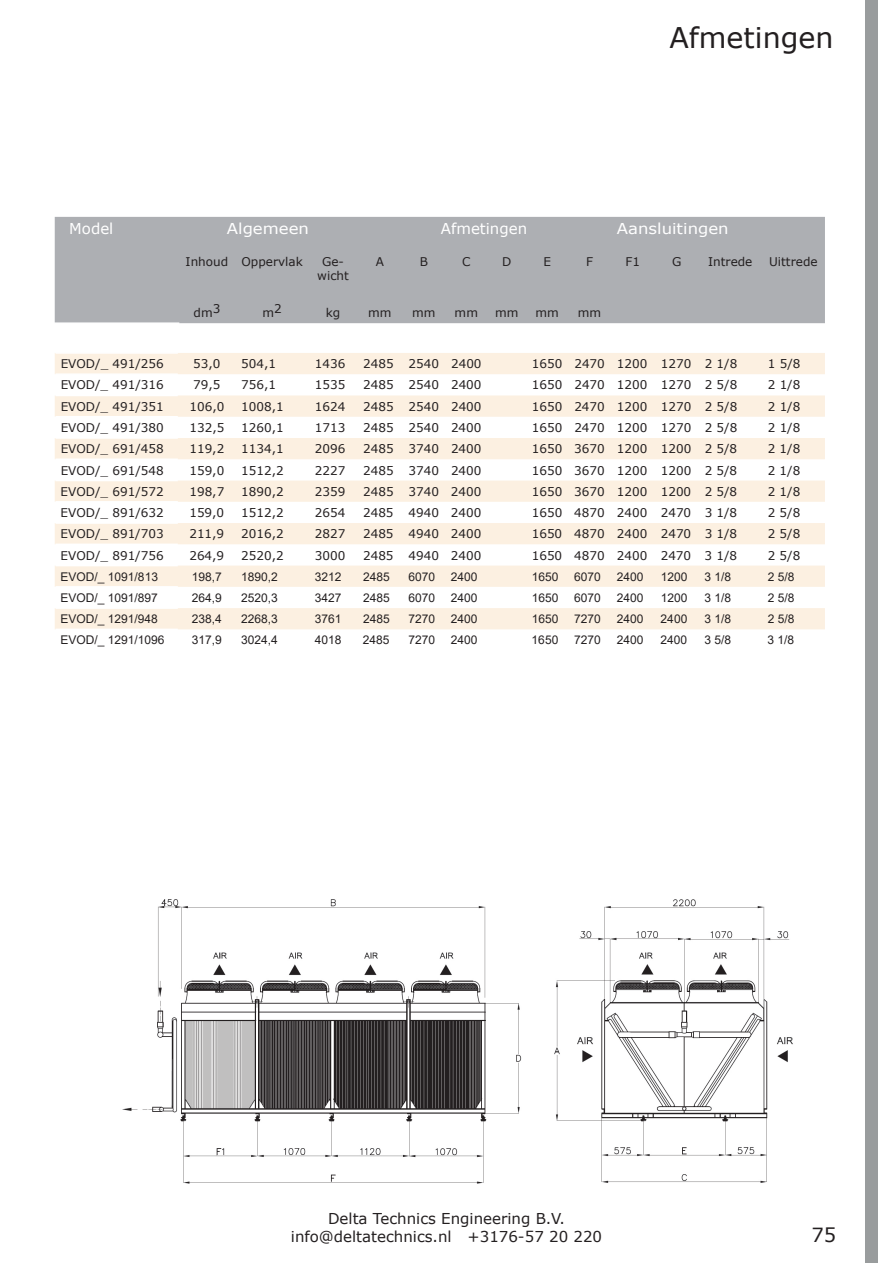
<style>
.page{position:relative;width:893px;height:1263px;background:#fff}
.page>*{position:absolute;margin:0;border:0;box-sizing:border-box;transform-origin:0 0}
.t1{font:28.5px "Verdana";color:#231f20}
.t2{font:19.5px "Verdana";color:#231f20}
.t3{font:15px/18px "Verdana";color:#231f20;text-align:center}
.t4{font:15px "Verdana";color:#fff;scale:1.1 1}
.t5{font:15px "Verdana";color:#fff}
.t6{font:12px/14.4px "Verdana";color:#231f20;text-align:center}
.t7{font:12px "Arial";color:#231f20}
</style>
<div class="page">
<div style="left:865px;top:0;width:13px;height:1263px;background:#999c9d"></div>
<div style="left:55px;top:217px;width:770px;height:106px;background:#adafb3"></div>
<svg style="left:55px;top:353px;width:770px;height:276px;fill:#fcf0e1"></svg>
<hr style="left:54px;top:322px;width:125px;height:2px;background:#fff">
<hr style="left:56px;top:352px;width:122px;height:2px;background:#fff">
<hr style="left:56px;top:373px;width:122px;height:2px;background:#fff">
<hr style="left:56px;top:395px;width:122px;height:1px;background:#fff">
<hr style="left:56px;top:416px;width:122px;height:1px;background:#fff">
<hr style="left:56px;top:437px;width:122px;height:2px;background:#fff">
<hr style="left:56px;top:458px;width:122px;height:2px;background:#fff">
<hr style="left:56px;top:480px;width:122px;height:1px;background:#fff">
<hr style="left:56px;top:501px;width:122px;height:1px;background:#fff">
<hr style="left:56px;top:522px;width:122px;height:2px;background:#fff">
<hr style="left:56px;top:544px;width:122px;height:1px;background:#fff">
<hr style="left:56px;top:565px;width:122px;height:1px;background:#fff">
<hr style="left:56px;top:586px;width:122px;height:2px;background:#fff">
<hr style="left:56px;top:607px;width:122px;height:2px;background:#fff">
<img style="left:122px;top:899px;width:671px;height:285px">
<h1 class="t1" style="left:669px;top:18px;width:166px">Afmetingen</h1>
<p class="t5" style="left:69px;top:219px;width:46px">Model</p>
<p class="t4" style="left:227px;top:219px;width:76px">Algemeen</p>
<p class="t5" style="left:441px;top:219px;width:88px">Afmetingen</p>
<p class="t4" style="left:617px;top:219px;width:103px">Aansluitingen</p>
<p class="t6" style="left:186px;top:254px;width:119px">Inhoud Oppervlak</p>
<p class="t6" style="left:317px;top:254px;width:33px">Ge&shy;wicht</p>
<p class="t6" style="left:376px;top:254px;width:10px">A</p>
<p class="t6" style="left:420px;top:254px;width:10px">B</p>
<p class="t6" style="left:462px;top:254px;width:10px">C</p>
<p class="t6" style="left:502px;top:254px;width:11px">D</p>
<p class="t6" style="left:543px;top:254px;width:9px">E</p>
<p class="t6" style="left:586px;top:254px;width:8px">F</p>
<p class="t6" style="left:626px;top:254px;width:16px">F1</p>
<p class="t6" style="left:672px;top:254px;width:11px">G</p>
<p class="t6" style="left:708px;top:254px;width:46px">Intrede</p>
<p class="t6" style="left:769px;top:254px;width:50px">Uittrede</p>
<p class="t6" style="left:194px;top:305px;width:28px">dm3</p>
<p class="t6" style="left:262px;top:303px;width:21px">m2</p>
<p class="t6" style="left:326px;top:305px;width:16px">kg</p>
<p class="t6" style="left:368px;top:305px;width:25px">mm</p>
<p class="t6" style="left:412px;top:305px;width:25px">mm</p>
<p class="t6" style="left:455px;top:305px;width:25px">mm</p>
<p class="t6" style="left:495px;top:305px;width:25px">mm</p>
<p class="t6" style="left:535px;top:305px;width:25px">mm</p>
<p class="t6" style="left:578px;top:305px;width:25px">mm</p>
<p class="t6" style="left:61px;top:356px;width:105px">EVOD/_ 491/256</p>
<p class="t6" style="left:193px;top:356px;width:29px">53,0</p>
<p class="t6" style="left:241px;top:356px;width:36px">504,1</p>
<p class="t6" style="left:315px;top:356px;width:32px">1436</p>
<p class="t6" style="left:363px;top:356px;width:120px">2485 2540 2400</p>
<p class="t6" style="left:532px;top:356px;width:207px">1650 2470 1200 1270 2 1/8</p>
<p class="t6" style="left:768px;top:356px;width:34px">1 5/8</p>
<p class="t6" style="left:61px;top:378px;width:105px">EVOD/_ 491/316</p>
<p class="t6" style="left:193px;top:378px;width:29px">79,5</p>
<p class="t6" style="left:241px;top:378px;width:36px">756,1</p>
<p class="t6" style="left:315px;top:378px;width:32px">1535</p>
<p class="t6" style="left:363px;top:378px;width:120px">2485 2540 2400</p>
<p class="t6" style="left:532px;top:378px;width:207px">1650 2470 1200 1270 2 5/8</p>
<p class="t6" style="left:768px;top:378px;width:34px">2 1/8</p>
<p class="t6" style="left:61px;top:399px;width:105px">EVOD/_ 491/351</p>
<p class="t6" style="left:189px;top:399px;width:36px">106,0</p>
<p class="t6" style="left:241px;top:399px;width:44px">1008,1</p>
<p class="t6" style="left:315px;top:399px;width:32px">1624</p>
<p class="t6" style="left:363px;top:399px;width:120px">2485 2540 2400</p>
<p class="t6" style="left:532px;top:399px;width:207px">1650 2470 1200 1270 2 5/8</p>
<p class="t6" style="left:768px;top:399px;width:34px">2 1/8</p>
<p class="t6" style="left:61px;top:420px;width:105px">EVOD/_ 491/380</p>
<p class="t6" style="left:189px;top:420px;width:36px">132,5</p>
<p class="t6" style="left:241px;top:420px;width:44px">1260,1</p>
<p class="t6" style="left:315px;top:420px;width:32px">1713</p>
<p class="t6" style="left:363px;top:420px;width:120px">2485 2540 2400</p>
<p class="t6" style="left:532px;top:420px;width:207px">1650 2470 1200 1270 2 5/8</p>
<p class="t6" style="left:768px;top:420px;width:34px">2 1/8</p>
<p class="t6" style="left:61px;top:441px;width:105px">EVOD/_ 691/458</p>
<p class="t6" style="left:189px;top:441px;width:36px">119,2</p>
<p class="t6" style="left:241px;top:441px;width:44px">1134,1</p>
<p class="t6" style="left:315px;top:441px;width:32px">2096</p>
<p class="t6" style="left:363px;top:441px;width:120px">2485 3740 2400</p>
<p class="t6" style="left:532px;top:441px;width:207px">1650 3670 1200 1200 2 5/8</p>
<p class="t6" style="left:768px;top:441px;width:34px">2 1/8</p>
<p class="t6" style="left:61px;top:463px;width:105px">EVOD/_ 691/548</p>
<p class="t6" style="left:189px;top:463px;width:36px">159,0</p>
<p class="t6" style="left:241px;top:463px;width:44px">1512,2</p>
<p class="t6" style="left:315px;top:463px;width:32px">2227</p>
<p class="t6" style="left:363px;top:463px;width:120px">2485 3740 2400</p>
<p class="t6" style="left:532px;top:463px;width:207px">1650 3670 1200 1200 2 5/8</p>
<p class="t6" style="left:768px;top:463px;width:34px">2 1/8</p>
<p class="t6" style="left:61px;top:484px;width:105px">EVOD/_ 691/572</p>
<p class="t6" style="left:189px;top:484px;width:36px">198,7</p>
<p class="t6" style="left:241px;top:484px;width:44px">1890,2</p>
<p class="t6" style="left:315px;top:484px;width:32px">2359</p>
<p class="t6" style="left:363px;top:484px;width:120px">2485 3740 2400</p>
<p class="t6" style="left:532px;top:484px;width:207px">1650 3670 1200 1200 2 5/8</p>
<p class="t6" style="left:768px;top:484px;width:34px">2 1/8</p>
<p class="t6" style="left:61px;top:505px;width:105px">EVOD/_ 891/632</p>
<p class="t6" style="left:189px;top:505px;width:36px">159,0</p>
<p class="t6" style="left:241px;top:505px;width:44px">1512,2</p>
<p class="t6" style="left:315px;top:505px;width:32px">2654</p>
<p class="t6" style="left:363px;top:505px;width:120px">2485 4940 2400</p>
<p class="t6" style="left:532px;top:505px;width:207px">1650 4870 2400 2470 3 1/8</p>
<p class="t6" style="left:768px;top:505px;width:34px">2 5/8</p>
<p class="t6" style="left:61px;top:527px;width:105px">EVOD/_ 891/703</p>
<p class="t6" style="left:189px;top:527px;width:36px">211,9</p>
<p class="t6" style="left:241px;top:527px;width:44px">2016,2</p>
<p class="t6" style="left:315px;top:527px;width:32px">2827</p>
<p class="t6" style="left:363px;top:527px;width:120px">2485 4940 2400</p>
<p class="t6" style="left:532px;top:527px;width:207px">1650 4870 2400 2470 3 1/8</p>
<p class="t6" style="left:768px;top:527px;width:34px">2 5/8</p>
<p class="t6" style="left:61px;top:548px;width:105px">EVOD/_ 891/756</p>
<p class="t6" style="left:189px;top:548px;width:36px">264,9</p>
<p class="t6" style="left:241px;top:548px;width:44px">2520,2</p>
<p class="t6" style="left:315px;top:548px;width:32px">3000</p>
<p class="t6" style="left:363px;top:548px;width:120px">2485 4940 2400</p>
<p class="t6" style="left:532px;top:548px;width:207px">1650 4870 2400 2470 3 1/8</p>
<p class="t6" style="left:768px;top:548px;width:34px">2 5/8</p>
<p class="t7" style="left:61px;top:568px;width:99px">EVOD/_ 1091/813</p>
<p class="t7" style="left:192px;top:568px;width:32px">198,7</p>
<p class="t7" style="left:241px;top:568px;width:38px">1890,2</p>
<p class="t7" style="left:315px;top:568px;width:28px">3212</p>
<p class="t7" style="left:363px;top:568px;width:28px">2485</p>
<p class="t7" style="left:408px;top:568px;width:28px">6070</p>
<p class="t7" style="left:451px;top:568px;width:28px">2400</p>
<p class="t7" style="left:532px;top:568px;width:28px">1650</p>
<p class="t7" style="left:574px;top:568px;width:28px">6070</p>
<p class="t7" style="left:617px;top:568px;width:28px">2400</p>
<p class="t7" style="left:661px;top:568px;width:28px">1200</p>
<p class="t7" style="left:705px;top:568px;width:28px">3 1/8</p>
<p class="t7" style="left:768px;top:568px;width:28px">2 5/8</p>
<p class="t7" style="left:61px;top:589px;width:99px">EVOD/_ 1091/897</p>
<p class="t7" style="left:192px;top:589px;width:32px">264,9</p>
<p class="t7" style="left:241px;top:589px;width:38px">2520,3</p>
<p class="t7" style="left:315px;top:589px;width:28px">3427</p>
<p class="t7" style="left:363px;top:589px;width:28px">2485</p>
<p class="t7" style="left:408px;top:589px;width:28px">6070</p>
<p class="t7" style="left:451px;top:589px;width:28px">2400</p>
<p class="t7" style="left:532px;top:589px;width:28px">1650</p>
<p class="t7" style="left:574px;top:589px;width:28px">6070</p>
<p class="t7" style="left:617px;top:589px;width:28px">2400</p>
<p class="t7" style="left:661px;top:589px;width:28px">1200</p>
<p class="t7" style="left:705px;top:589px;width:28px">3 1/8</p>
<p class="t7" style="left:768px;top:589px;width:28px">2 5/8</p>
<p class="t7" style="left:61px;top:611px;width:99px">EVOD/_ 1291/948</p>
<p class="t7" style="left:192px;top:611px;width:32px">238,4</p>
<p class="t7" style="left:241px;top:611px;width:38px">2268,3</p>
<p class="t7" style="left:315px;top:611px;width:28px">3761</p>
<p class="t7" style="left:363px;top:611px;width:28px">2485</p>
<p class="t7" style="left:408px;top:611px;width:28px">7270</p>
<p class="t7" style="left:451px;top:611px;width:28px">2400</p>
<p class="t7" style="left:532px;top:611px;width:28px">1650</p>
<p class="t7" style="left:574px;top:611px;width:28px">7270</p>
<p class="t7" style="left:617px;top:611px;width:28px">2400</p>
<p class="t7" style="left:661px;top:611px;width:28px">2400</p>
<p class="t7" style="left:705px;top:611px;width:28px">3 1/8</p>
<p class="t7" style="left:768px;top:611px;width:28px">2 5/8</p>
<p class="t7" style="left:61px;top:632px;width:106px">EVOD/_ 1291/1096</p>
<p class="t7" style="left:192px;top:632px;width:32px">317,9</p>
<p class="t7" style="left:241px;top:632px;width:38px">3024,4</p>
<p class="t7" style="left:315px;top:632px;width:28px">4018</p>
<p class="t7" style="left:363px;top:632px;width:28px">2485</p>
<p class="t7" style="left:408px;top:632px;width:28px">7270</p>
<p class="t7" style="left:451px;top:632px;width:28px">2400</p>
<p class="t7" style="left:532px;top:632px;width:28px">1650</p>
<p class="t7" style="left:574px;top:632px;width:28px">7270</p>
<p class="t7" style="left:617px;top:632px;width:28px">2400</p>
<p class="t7" style="left:661px;top:632px;width:28px">2400</p>
<p class="t7" style="left:705px;top:632px;width:28px">3 5/8</p>
<p class="t7" style="left:768px;top:632px;width:28px">3 1/8</p>
<p class="t3" style="left:291px;top:1209px;width:313px">Delta Technics Engineering B.V. info@deltatechnics.nl +3176-57 20 220</p>
<h2 class="t2" style="left:811px;top:1222px;width:26px">75</h2>
</div>
